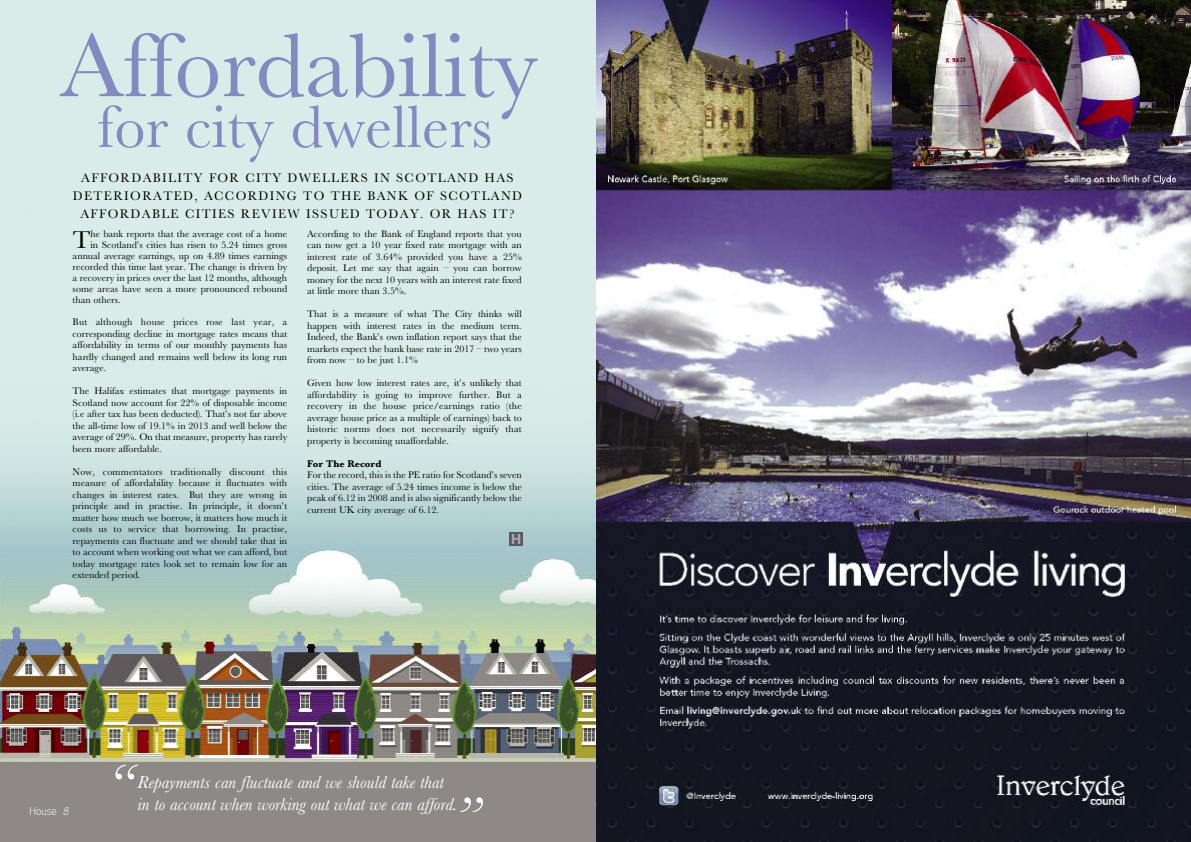
<style>
.page{position:relative;width:1191px;height:842px;background:#fff}
.page>*{position:absolute;margin:0;border:0;box-sizing:border-box;transform-origin:0 0}
.t1{font:94px "Baskerville";color:#8489c0}
.t2{font:62px "Baskerville";color:#8489c0}
.t3{font:italic 55px "Baskerville";color:#fff}
.t4{font:25.3px "Baskerville";color:#000}
.t5{font:italic 18px/22px "Baskerville";color:#fff}
.t6{font:700 14px "Univers";color:#aeabb1}
.t7{font:13px/18px "Baskerville";letter-spacing:.105em;color:#000;text-align:center}
.t8{font:11px "Engel Lightltd";color:#fff}
.t9{font:10px/11.5px "Baskerville";color:#000;text-align:justify}
.t10{font:700 10px "Baskerville";color:#000}
.s1{font-style:italic}
</style>
<div class="page">
<img style="left:0;top:0;width:596px;height:842px">
<img style="left:596px;top:0;width:595px;height:842px">
<div style="left:509px;top:532px;width:14px;height:14px;background:#5c5863"></div>
<h1 class="t1" style="left:60px;top:9px;width:479px">Affordability</h1>
<h2 class="t2" style="left:98px;top:89px;width:396px">for city dwellers</h2>
<h3 class="t7" style="left:73px;top:168px;width:451px">AFFORDABILITY FOR CITY DWELLERS IN SCOTLAND HAS<br>DETERIORATED, ACCORDING TO THE BANK OF SCOTLAND<br>AFFORDABLE CITIES REVIEW ISSUED TODAY. OR HAS IT?</h3>
<h3 class="t4" style="left:73px;top:224px;width:19px">T</h3>
<p class="t9" style="left:90px;top:227px;width:198px">he bank reports that the average cost of a home</p>
<p class="t9" style="left:90px;top:238px;width:198px">in Scotland’s cities has risen to 5.24 times gross</p>
<p class="t9" style="left:73px;top:249px;width:216px">annual average earnings, up on 4.89 times earnings</p>
<p class="t9" style="left:73px;top:260px;width:216px">recorded this time last year. The change is driven by</p>
<p class="t9" style="left:73px;top:271px;width:216px">a recovery in prices over the last 12 months, although</p>
<p class="t9" style="left:73px;top:282px;width:216px">some areas have seen a more pronounced rebound</p>
<p class="t9" style="left:73px;top:293px;width:50px">than others.</p>
<p class="t9" style="left:73px;top:316px;width:216px">But although house prices rose last year, a corresponding decline in mortgage rates means that affordability in terms of our monthly payments has hardly changed and remains well below its long run average.</p>
<p class="t9" style="left:73px;top:385px;width:216px">The Halifax estimates that mortgage payments in Scotland now account for 22% of disposable income (i.e after tax has been deducted). That’s not far above the all-time low of 19.1% in 2013 and well below the average of 29%. On that measure, property has rarely been more affordable.</p>
<p class="t9" style="left:73px;top:465px;width:216px">Now, commentators traditionally discount this measure of affordability because it fluctuates with changes in interest rates. But they are wrong in principle and in practise. In principle, it doesn’t matter how much we borrow, it matters how much it costs us to service that borrowing. In practise, repayments can fluctuate and we should take that in to account when working out what we can afford, but today mortgage rates look set to remain low for an extended period.</p>
<p class="t9" style="left:307px;top:227px;width:216px">According to the Bank of England reports that you can now get a 10 year fixed rate mortgage with an interest rate of 3.64% provided you have a 25% deposit. Let me say that again – you can borrow money for the next 10 years with an interest rate fixed at little more than 3.5%.</p>
<p class="t9" style="left:307px;top:308px;width:216px">That is a measure of what The City thinks will happen with interest rates in the medium term.<br>Indeed, the Bank’s own inflation report says that the markets expect the bank base rate in 2017 – two years from now – to be just 1.1%</p>
<p class="t9" style="left:307px;top:377px;width:216px">Given how low interest rates are, it’s unlikely that affordability is going to improve further. But a recovery in the house price/earnings ratio (the average house price as a multiple of earnings) back to historic norms does not necessarily signify that property is becoming unaffordable.</p>
<p class="t10" style="left:307px;top:457px;width:76px">For The Record</p>
<p class="t9" style="left:307px;top:469px;width:216px">For the record, this is the PE ratio for Scotland’s seven cities. The average of 5.24 times income is below the peak of 6.12 in 2008 and is also significantly below the current UK city average of 6.12.</p>
<h3 class="t6" style="left:511px;top:531px;width:12px">H</h3>
<p class="t8" style="left:30px;top:807px;width:42px">House <span class="s1">8</span></p>
<h3 class="t3" style="left:108px;top:749px;width:27px">“</h3>
<h3 class="t5" style="left:137px;top:771px;width:321px">Repayments can fluctuate and we should take that in to account when working out what we can afford.</h3>
<h3 class="t3" style="left:455px;top:782px;width:27px">”</h3>
</div>
